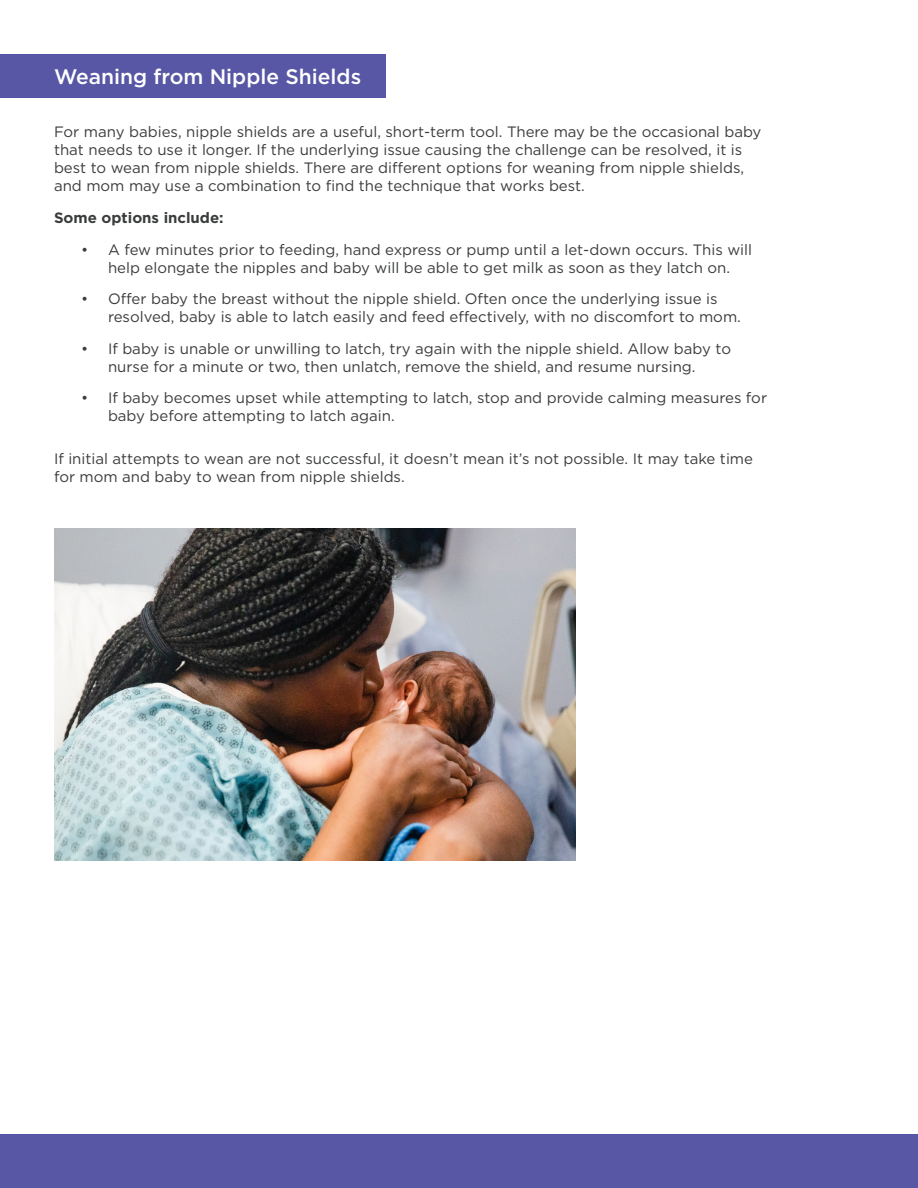
<style>
.page{position:relative;width:918px;height:1188px;background:#fff}
.page>*{position:absolute;margin:0;border:0;box-sizing:border-box;transform-origin:0 0}
.body_bullet{font:500 21px "Gotham";color:#fff}
.body_bullet-2{font:15px/18px "Gotham";color:#3b3c3c}
.body_bullet-3{font:700 15px "Gotham";color:#3b3c3c}
</style>
<div class="page">
<div style="left:0;top:1134px;width:918px;height:54px;background:#5757a5"></div>
<div style="left:0;top:54px;width:386px;height:43px;background:#5757a5"></div>
<img style="left:54px;top:528px;width:522px;height:333px">
<p class="body_bullet" style="left:54px;top:62px;width:309px">Weaning from Nipple Shields</p>
<p class="body_bullet-2" style="left:54px;top:123px;width:709px">For many babies, nipple shields are a useful, short-term tool. There may be the occasional baby that needs to use it longer. If the underlying issue causing the challenge can be resolved, it is best to wean from nipple shields. There are different options for weaning from nipple shields, and mom may use a combination to find the technique that works best.</p>
<p class="body_bullet-3" style="left:54px;top:208px;width:171px">Some options include:</p>
<p class="body_bullet-2" style="left:81px;top:240px;width:673px;text-align:center">• A few minutes prior to feeding, hand express or pump until a let-down occurs. This will help elongate the nipples and baby will be able to get milk as soon as they latch on.</p>
<p class="body_bullet-2" style="left:108px;top:290px;width:634px;text-indent:-27px">• Offer baby the breast without the nipple shield. Often once the underlying issue is resolved, baby is able to latch easily and feed effectively, with no discomfort to mom.</p>
<p class="body_bullet-2" style="left:81px;top:339px;width:652px;text-align:center">• If baby is unable or unwilling to latch, try again with the nipple shield. Allow baby to nurse for a minute or two, then unlatch, remove the shield, and resume nursing.</p>
<p class="body_bullet-2" style="left:108px;top:389px;width:661px;text-indent:-27px">• If baby becomes upset while attempting to latch, stop and provide calming measures for baby before attempting to latch again.</p>
<p class="body_bullet-2" style="left:54px;top:449px;width:701px">If initial attempts to wean are not successful, it doesn’t mean it’s not possible. It may take time for mom and baby to wean from nipple shields.</p>
</div>
